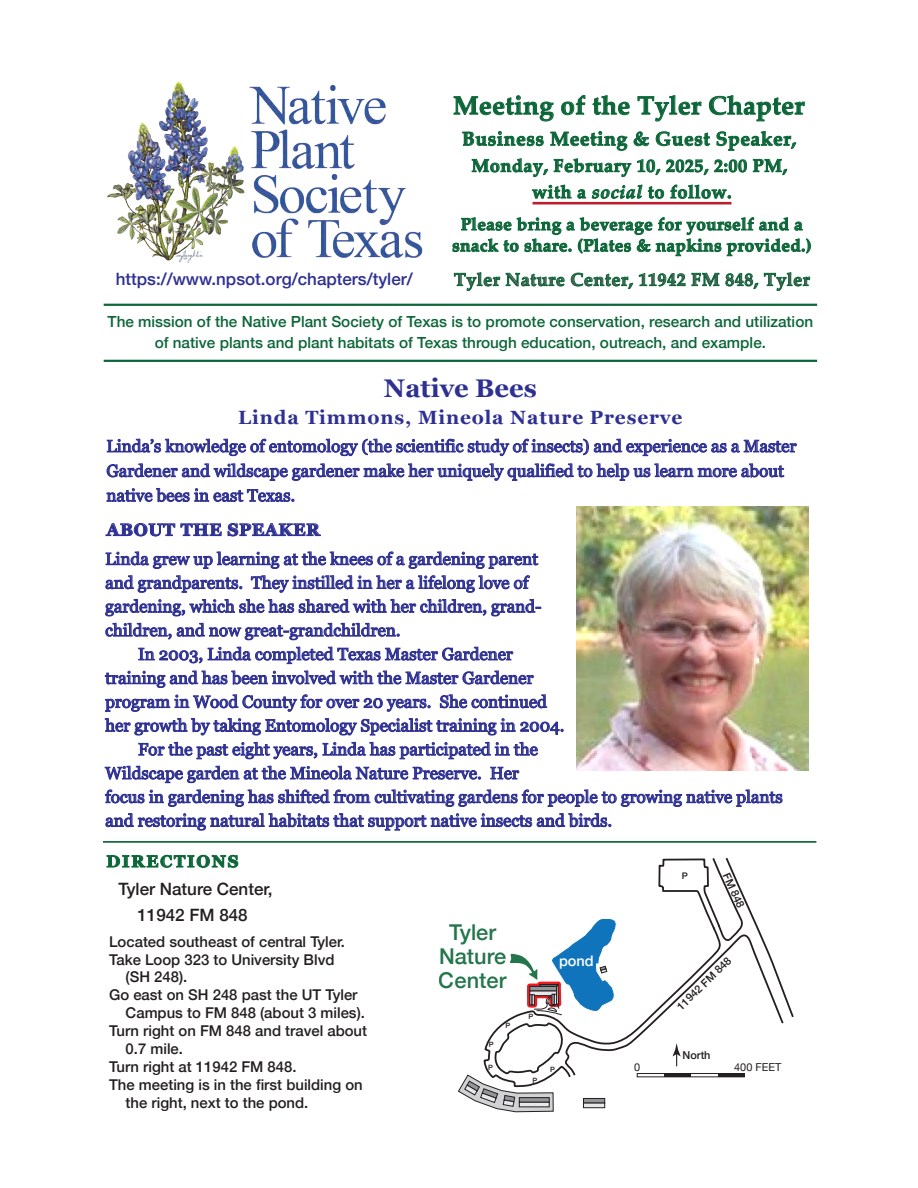
<style>
.page{position:relative;width:918px;height:1188px;background:#fff}
.page>*{position:absolute;margin:0;border:0;box-sizing:border-box;transform-origin:0 0}
.t1{font:700 25.5px "Palatino Linotype";letter-spacing:.015em;color:#0c6638}
.t2{font:700 25.5px "Georgia";color:#2e3092}
.t3{font:500 21.75px/23.5px "Helvetica Neue";color:#0c6638;text-align:center}
.t4{font:700 19.2px "Georgia";letter-spacing:.045em;color:#2e3092}
.t5{font:700 19.2px "Palatino Linotype";letter-spacing:.03em;color:#0c6638}
.t6{font:700 17.85px/26.4px "Palatino Linotype";letter-spacing:.03em;color:#0c6638;text-align:center}
.t7{font:700 17.85px "Palatino Linotype";letter-spacing:.03em;color:#57585a}
.t8{font:16.95px/24.6px "Georgia";color:#2e3092}
.t9{font:700 16.95px/21.3px "Palatino Linotype";letter-spacing:.025em;color:#0c6638;text-align:center}
.t10{font:500 16.95px "Helvetica Neue";color:#2e3092}
.t11{font:500 16.95px/25.5px "Helvetica Neue";color:#231f20;text-align:center}
.t12{font:700 16.95px "Georgia";letter-spacing:.045em;color:#2e3092}
.t13{font:700 16.5px "Georgia";letter-spacing:.115em;color:#0c6638}
.t14{font:500 15.3px/21.3px "Helvetica Neue";color:#0c6638;text-align:center}
.t15{font:500 14.85px "Helvetica Neue";color:#231f20}
.t16{font:500 14.55px "Helvetica Neue";color:#fff}
.t17{font:500 10.95px "Helvetica Neue";color:#231f20}
.t18{font:10.95px "Helvetica Neue";color:#231f20}
.t19{font:500 9.15px "Helvetica Neue";color:#231f20}
.t20{font:500 7.2px "Helvetica Neue";color:#231f20}
.s1{font-style:italic}
</style>
<div class="page">
<svg style="left:107px;top:855px;width:131px;height:13px"></svg>
<svg style="left:458px;top:857px;width:336px;height:255px"></svg>
<hr style="left:103px;top:841px;width:713px;height:2px;background:#0c6638">
<svg style="left:106px;top:552px;width:432px;height:17px"></svg>
<svg style="left:106px;top:575px;width:136px;height:17px"></svg>
<svg style="left:251px;top:575px;width:279px;height:17px"></svg>
<svg style="left:105px;top:599px;width:436px;height:17px"></svg>
<svg style="left:106px;top:623px;width:65px;height:16px"></svg>
<svg style="left:177px;top:623px;width:223px;height:17px"></svg>
<svg style="left:138px;top:648px;width:64px;height:15px"></svg>
<svg style="left:208px;top:647px;width:305px;height:17px"></svg>
<svg style="left:105px;top:671px;width:429px;height:17px"></svg>
<svg style="left:105px;top:694px;width:325px;height:17px"></svg>
<svg style="left:440px;top:694px;width:107px;height:14px"></svg>
<svg style="left:105px;top:718px;width:458px;height:17px"></svg>
<svg style="left:139px;top:742px;width:178px;height:17px"></svg>
<svg style="left:323px;top:742px;width:215px;height:17px"></svg>
<svg style="left:104px;top:766px;width:705px;height:64px"></svg>
<svg style="left:105px;top:516px;width:472px;height:21px"></svg>
<svg style="left:107px;top:439px;width:690px;height:17px"></svg>
<svg style="left:106px;top:464px;width:679px;height:38px"></svg>
<hr style="left:104px;top:360px;width:713px;height:2px;background:#0c6638">
<svg style="left:454px;top:95px;width:99px;height:26px"></svg>
<svg style="left:561px;top:95px;width:24px;height:20px"></svg>
<svg style="left:593px;top:95px;width:36px;height:20px"></svg>
<svg style="left:638px;top:95px;width:63px;height:26px"></svg>
<svg style="left:709px;top:95px;width:96px;height:26px"></svg>
<img style="left:107px;top:81px;width:315px;height:182px">
<hr style="left:533px;top:202px;width:198px;height:2px;background:#be1d2c">
<svg style="left:103px;top:272px;width:715px;height:34px"></svg>
<svg style="left:462px;top:131px;width:82px;height:15px"></svg>
<svg style="left:551px;top:131px;width:76px;height:20px"></svg>
<svg style="left:634px;top:132px;width:15px;height:14px"></svg>
<svg style="left:656px;top:132px;width:54px;height:14px"></svg>
<svg style="left:717px;top:131px;width:79px;height:20px"></svg>
<svg style="left:753px;top:159px;width:34px;height:16px"></svg>
<svg style="left:472px;top:158px;width:275px;height:41px"></svg>
<svg style="left:453px;top:217px;width:358px;height:39px"></svg>
<img style="left:577px;top:506px;width:232px;height:264px">
<h1 class="t1" style="left:453px;top:87px;width:353px">Meeting of the Tyler Chapter</h1>
<p class="t5" style="left:462px;top:125px;width:336px">Business Meeting &amp; Guest Speaker,</p>
<p class="t6" style="left:471px;top:152px;width:317px">Monday, February 10, 2025, 2:00 PM, with a <span class="s1">social</span> to follow.</p>
<p class="t9" style="left:452px;top:213px;width:361px">Please bring a beverage for yourself and a snack to share. (Plates &amp; napkins provided.)</p>
<p class="t10" style="left:116px;top:266px;width:299px">https://www.npsot.org/chapters/tyler/</p>
<p class="t7" style="left:454px;top:267px;width:357px">Tyler Nature Center, 11942 FM 848, Tyler</p>
<p class="t14" style="left:108px;top:310px;width:707px">The mission of the Native Plant Society of Texas is to promote conservation, research and utilization of native plants and plant habitats of Texas through education, outreach, and example.</p>
<h1 class="t2" style="left:384px;top:369px;width:154px">Native Bees</h1>
<p class="t4" style="left:238px;top:403px;width:446px">Linda Timmons, Mineola Nature Preserve</p>
<p class="t8" style="left:106px;top:433px;width:691px">Linda’s knowledge of entomology (the scientific study of insects) and experience as a Master<br>Gardener and wildscape gardener make her uniquely qualified to help us learn more about native bees in east Texas.</p>
<p class="t12" style="left:106px;top:517px;width:215px">ABOUT THE SPEAKER</p>
<p class="t8" style="left:105px;top:546px;width:434px">Linda grew up learning at the knees of a gardening parent</p>
<p class="t8" style="left:105px;top:570px;width:425px">and grandparents. They instilled in her a lifelong love of</p>
<p class="t8" style="left:105px;top:593px;width:438px">gardening, which she has shared with her children, grand-</p>
<p class="t8" style="left:105px;top:617px;width:297px">children, and now great-grandchildren.</p>
<p class="t8" style="left:138px;top:641px;width:376px">In 2003, Linda completed Texas Master Gardener</p>
<p class="t8" style="left:105px;top:665px;width:430px">training and has been involved with the Master Gardener</p>
<p class="t8" style="left:105px;top:689px;width:443px">program in Wood County for over 20 years. She continued</p>
<p class="t8" style="left:105px;top:713px;width:461px">her growth by taking Entomology Specialist training in 2004.</p>
<p class="t8" style="left:138px;top:736px;width:401px">For the past eight years, Linda has participated in the</p>
<p class="t8" style="left:105px;top:760px;width:415px">Wildscape garden at the Mineola Nature Preserve. Her</p>
<p class="t8" style="left:105px;top:784px;width:679px;line-height:23.9px">focus in gardening has shifted from cultivating gardens for people to growing native plants and restoring natural habitats that support native insects and birds.</p>
<p class="t13" style="left:106px;top:849px;width:134px">DIRECTIONS</p>
<p class="t11" style="left:119px;top:875px;width:156px">Tyler Nature Center,<br>11942 FM 848</p>
<p class="t15" style="left:109px;top:930px;width:238px">Located southeast of central Tyler.</p>
<p class="t15" style="left:109px;top:947px;width:227px">Take Loop 323 to University Blvd</p>
<p class="t15" style="left:126px;top:965px;width:63px">(SH 248).</p>
<p class="t15" style="left:109px;top:983px;width:250px">Go east on SH 248 past the UT Tyler</p>
<p class="t15" style="left:126px;top:1001px;width:241px">Campus to FM 848 (about 3 miles).</p>
<p class="t15" style="left:109px;top:1019px;width:260px">Turn right on FM 848 and travel about</p>
<p class="t15" style="left:126px;top:1037px;width:59px">0.7 mile.</p>
<p class="t15" style="left:109px;top:1055px;width:189px">Turn right at 11942 FM 848.</p>
<p class="t15" style="left:109px;top:1072px;width:255px">The meeting is in the first building on</p>
<p class="t15" style="left:126px;top:1090px;width:184px">the right, next to the pond.</p>
<p class="t3" style="left:439px;top:919px;width:69px">Tyler<br>Nature<br>Center</p>
<p class="t20" style="left:489px;top:1039px;width:6px">P</p>
<p class="t20" style="left:488px;top:1062px;width:6px">P</p>
<p class="t20" style="left:505px;top:1020px;width:6px">P</p>
<p class="t19" style="left:682px;top:868px;width:8px">P</p>
<p class="t17" style="left:734px;top:869px;width:39px;rotate:66deg">FM 848</p>
<p class="t20" style="left:528px;top:1011px;width:6px">P</p>
<p class="t20" style="left:532px;top:1074px;width:6px">P</p>
<p class="t16" style="left:559px;top:949px;width:36px">pond</p>
<p class="t17" style="left:673px;top:1002px;width:72px;rotate:-44deg">11942 FM 848</p>
<p class="t17" style="left:683px;top:1046px;width:30px">North</p>
<p class="t20" style="left:550px;top:1064px;width:6px">P</p>
<p class="t18" style="left:634px;top:1059px;width:8px">0</p>
<p class="t18" style="left:734px;top:1059px;width:49px">400 FEET</p>
</div>
